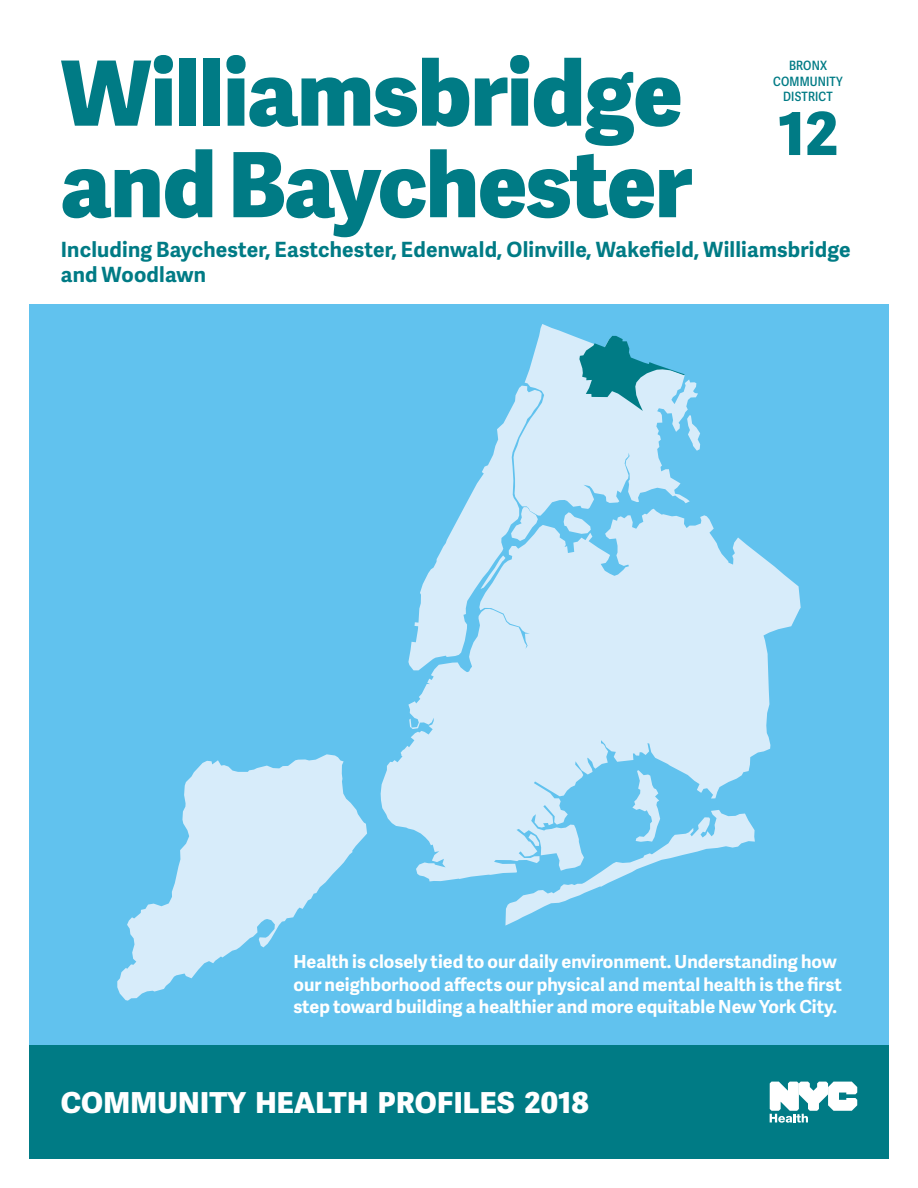
<style>
.page{position:relative;width:918px;height:1188px;background:#fff}
.page>*{position:absolute;margin:0;border:0;box-sizing:border-box;transform-origin:0 0}
.t1{font:800 90px/91.5px "Adelle Sans";letter-spacing:-.01em;color:#007b85}
.t2{font:800 59.4px "Adelle Sans";color:#007b85}
.t3{font:800 28.95px "Adelle Sans";letter-spacing:.01em;color:#fff}
.t4{font:700 21px/25.5px "Adelle Sans";letter-spacing:.01em;color:#007b85}
.t5{font:700 18px/22.5px "Adelle Sans";color:#fff}
.t6{font:12.9px/15.5px "Adelle Sans Cnd Sb";letter-spacing:.01em;color:#007b85;text-align:center}
</style>
<div class="page">
<div style="left:29px;top:305px;width:860px;height:854px;background:#61c2ee"></div>
<div style="left:29px;top:1045px;width:860px;height:114px;background:#007b85"></div>
<svg style="left:770px;top:1082px;width:87px;height:41px"></svg>
<svg style="left:117px;top:324px;width:684px;height:677px"></svg>
<svg style="left:579px;top:336px;width:106px;height:75px"></svg>
<h1 class="t1" style="left:61px;top:44px;width:633px">Williamsbridge and Baychester</h1>
<p class="t6" style="left:773px;top:58px;width:71px">BRONX<br>COMMUNITY<br>DISTRICT</p>
<h2 class="t2" style="left:778px;top:90px;width:62px">12</h2>
<p class="t4" style="left:61px;top:235px;width:791px">Including Baychester, Eastchester, Edenwald, Olinville, Wakefield, Williamsbridge and Woodlawn</p>
<p class="t5" style="left:293px;top:950px;width:550px">Health is closely tied to our daily environment. Understanding how our neighborhood affects our physical and mental health is the first step toward building a healthier and more equitable New York City.</p>
<h3 class="t3" style="left:61px;top:1081px;width:530px">COMMUNITY HEALTH PROFILES 2018</h3>
</div>
